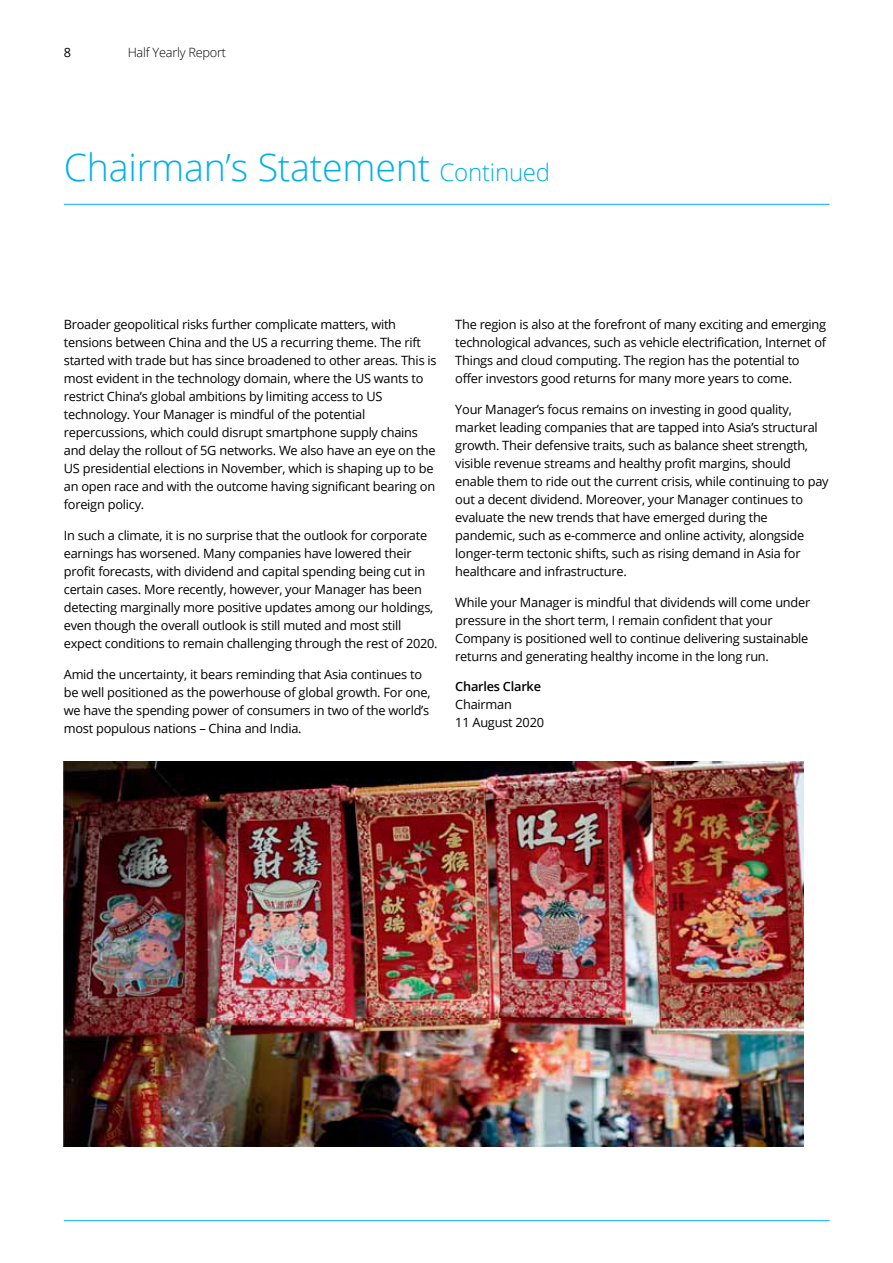
<style>
.page{position:relative;width:893px;height:1263px;background:#fff}
.page>*{position:absolute;margin:0;border:0;box-sizing:border-box;transform-origin:0 0}
.t1{font:300 37.5px "Open Sans";letter-spacing:-.005em;color:#00b0eb}
.t2{font:12.75px/18px "Open Sans";letter-spacing:-.02em;color:#000}
.t3{font:300 12.75px "Open Sans";letter-spacing:-.02em;color:#000}
.t4{font:600 12.75px "Open Sans";letter-spacing:-.02em;color:#000}
.s1{font-size:24px}
</style>
<div class="page">
<hr style="left:64px;top:204px;width:765px;height:1px;background:#00afeb">
<hr style="left:64px;top:1220px;width:765px;height:1px;background:#00afeb">
<img style="left:64px;top:762px;width:739px;height:384px">
<p class="t2" style="left:64px;top:43px;width:9px">8</p>
<p class="t3" style="left:128px;top:43px;width:100px">Half Yearly Report</p>
<h1 class="t1" style="left:64px;top:141px;width:488px">Chairman’s Statement <span class="s1">Continued</span></h1>
<p class="t2" style="left:64px;top:315px;width:374px">Broader geopolitical risks further complicate matters, with tensions between China and the US a recurring theme. The rift started with trade but has since broadened to other areas. This is most evident in the technology domain, where the US wants to restrict China’s global ambitions by limiting access to US technology. Your Manager is mindful of the potential repercussions, which could disrupt smartphone supply chains and delay the rollout of 5G networks. We also have an eye on the US presidential elections in November, which is shaping up to be an open race and with the outcome having significant bearing on foreign policy.</p>
<p class="t2" style="left:64px;top:526px;width:375px">In such a climate, it is no surprise that the outlook for corporate earnings has worsened. Many companies have lowered their profit forecasts, with dividend and capital spending being cut in certain cases. More recently, however, your Manager has been detecting marginally more positive updates among our holdings, even though the overall outlook is still muted and most still expect conditions to remain challenging through the rest of 2020.</p>
<p class="t2" style="left:64px;top:665px;width:368px">Amid the uncertainty, it bears reminding that Asia continues to be well positioned as the powerhouse of global growth. For one, we have the spending power of consumers in two of the world’s most populous nations – China and India.</p>
<p class="t2" style="left:455px;top:315px;width:372px">The region is also at the forefront of many exciting and emerging technological advances, such as vehicle electrification, Internet of Things and cloud computing. The region has the potential to offer investors good returns for many more years to come.</p>
<p class="t2" style="left:455px;top:400px;width:375px">Your Manager’s focus remains on investing in good quality, market leading companies that are tapped into Asia’s structural growth. Their defensive traits, such as balance sheet strength, visible revenue streams and healthy profit margins, should enable them to ride out the current crisis, while continuing to pay out a decent dividend. Moreover, your Manager continues to evaluate the new trends that have emerged during the pandemic, such as e-commerce and online activity, alongside longer-term tectonic shifts, such as rising demand in Asia for healthcare and infrastructure.</p>
<p class="t2" style="left:455px;top:593px;width:356px">While your Manager is mindful that dividends will come under pressure in the short term, I remain confident that your Company is positioned well to continue delivering sustainable returns and generating healthy income in the long run.</p>
<p class="t4" style="left:455px;top:678px;width:87px">Charles Clarke</p>
<p class="t2" style="left:455px;top:696px;width:90px">Chairman<br>11 August 2020</p>
</div>
